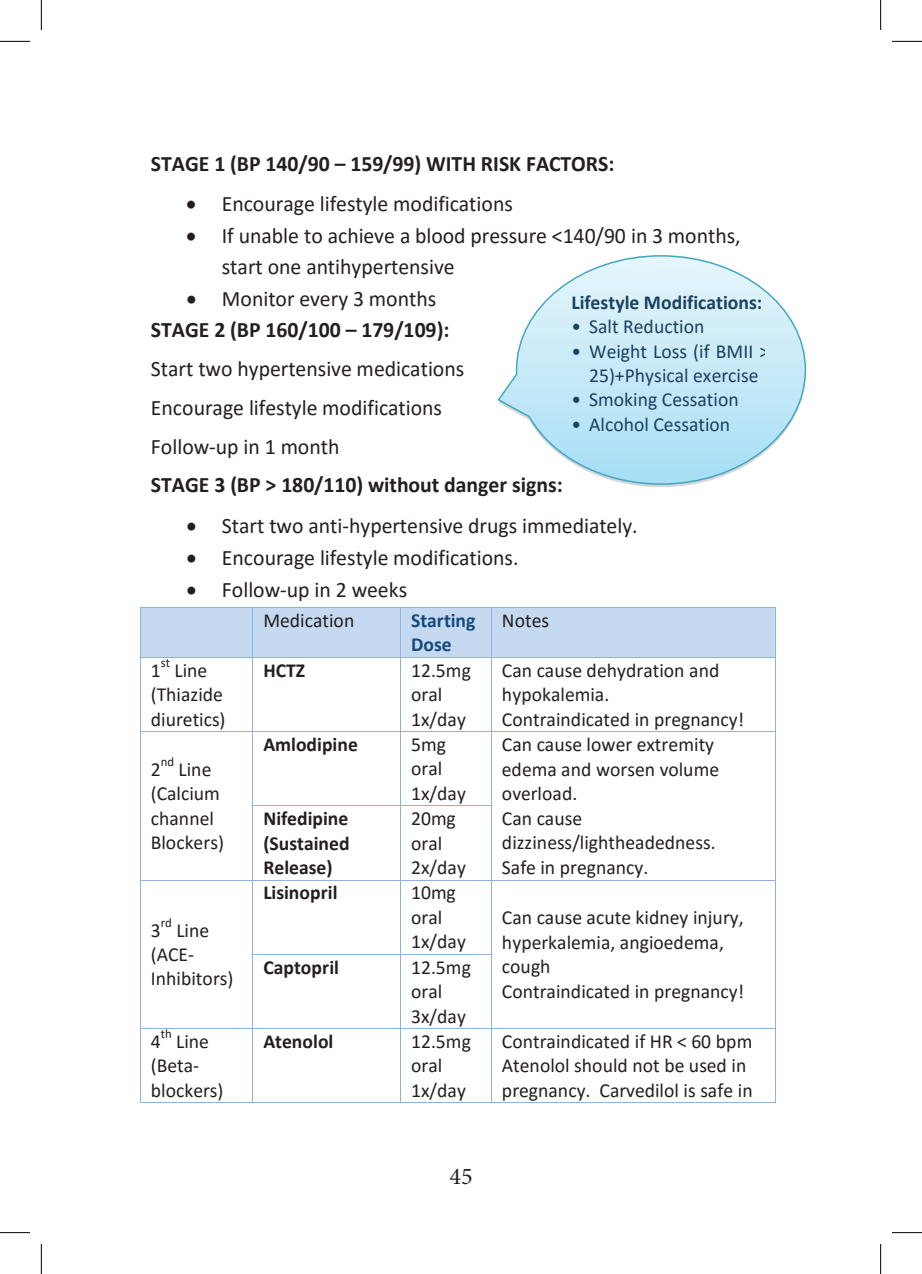
<style>
.page{position:relative;width:922px;height:1274px;background:#fff}
.page>*{position:absolute;margin:0;border:0;box-sizing:border-box;transform-origin:0 0}
.t1{font:24px "Minion Pro";color:#231f20}
.t2{font:22px/38.8px "Calibri";color:#231f20}
.t3{font:700 22px/30.8px "Calibri";letter-spacing:-.005em;color:#231f20}
.t4{font:20px/24.4px "Calibri";color:#231f20}
.t5{font:20px/24.4px "Calibri";color:#1c4060;text-align:center}
.t6{font:700 20px/24.4px "Calibri";color:#231f20;text-align:justify}
.t7{font:700 20px "Calibri";color:#1c4060}
.t8{font:700 20px/24.4px "Calibri";color:#16497d}
.t9{font:13px "Calibri";color:#231f20}
.s1{font-weight:400}
</style>
<div class="page">
<div style="left:141px;top:607px;width:111px;height:49px;background:#c5daf0"></div>
<div style="left:253px;top:607px;width:147px;height:49px;background:#c5daf0"></div>
<div style="left:401px;top:607px;width:90px;height:49px;background:#c5daf0"></div>
<div style="left:492px;top:607px;width:283px;height:49px;background:#c5daf0"></div>
<hr style="left:141px;top:606px;width:111px;height:1px;background:#8eb3de">
<hr style="left:253px;top:606px;width:147px;height:1px;background:#8eb3de">
<hr style="left:401px;top:606px;width:90px;height:1px;background:#8eb3de">
<hr style="left:492px;top:606px;width:283px;height:1px;background:#8eb3de">
<hr style="left:140px;top:607px;width:1px;height:49px;background:#8eb3de">
<hr style="left:252px;top:607px;width:1px;height:49px;background:#8eb3de">
<hr style="left:400px;top:607px;width:1px;height:49px;background:#8eb3de">
<hr style="left:491px;top:607px;width:1px;height:49px;background:#8eb3de">
<hr style="left:775px;top:607px;width:1px;height:49px;background:#8eb3de">
<hr style="left:141px;top:656px;width:111px;height:1px;background:#8eb3de">
<hr style="left:253px;top:656px;width:147px;height:1px;background:#8eb3de">
<hr style="left:401px;top:656px;width:90px;height:1px;background:#8eb3de">
<hr style="left:492px;top:656px;width:283px;height:1px;background:#8eb3de">
<hr style="left:140px;top:657px;width:1px;height:73px;background:#8eb3de">
<hr style="left:252px;top:657px;width:1px;height:73px;background:#8eb3de">
<hr style="left:400px;top:657px;width:1px;height:73px;background:#8eb3de">
<hr style="left:491px;top:657px;width:1px;height:73px;background:#8eb3de">
<hr style="left:775px;top:657px;width:1px;height:73px;background:#8eb3de">
<hr style="left:141px;top:730px;width:111px;height:1px;background:#8eb3de">
<hr style="left:253px;top:730px;width:147px;height:1px;background:#8eb3de">
<hr style="left:401px;top:730px;width:90px;height:1px;background:#8eb3de">
<hr style="left:492px;top:730px;width:283px;height:1px;background:#8eb3de">
<hr style="left:140px;top:731px;width:1px;height:74px;background:#8eb3de">
<hr style="left:252px;top:731px;width:1px;height:74px;background:#8eb3de">
<hr style="left:400px;top:731px;width:1px;height:74px;background:#8eb3de">
<hr style="left:491px;top:731px;width:1px;height:74px;background:#8eb3de">
<hr style="left:775px;top:731px;width:1px;height:74px;background:#8eb3de">
<hr style="left:253px;top:805px;width:147px;height:1px;background:#8eb3de">
<hr style="left:401px;top:805px;width:90px;height:1px;background:#8eb3de">
<hr style="left:140px;top:806px;width:1px;height:73px;background:#8eb3de">
<hr style="left:252px;top:806px;width:1px;height:73px;background:#8eb3de">
<hr style="left:400px;top:806px;width:1px;height:73px;background:#8eb3de">
<hr style="left:491px;top:806px;width:1px;height:73px;background:#8eb3de">
<hr style="left:775px;top:806px;width:1px;height:73px;background:#8eb3de">
<hr style="left:141px;top:879px;width:111px;height:1px;background:#8eb3de">
<hr style="left:253px;top:879px;width:147px;height:1px;background:#8eb3de">
<hr style="left:401px;top:879px;width:90px;height:1px;background:#8eb3de">
<hr style="left:492px;top:879px;width:283px;height:1px;background:#8eb3de">
<hr style="left:140px;top:880px;width:1px;height:73px;background:#8eb3de">
<hr style="left:252px;top:880px;width:1px;height:73px;background:#8eb3de">
<hr style="left:400px;top:880px;width:1px;height:73px;background:#8eb3de">
<hr style="left:491px;top:880px;width:1px;height:73px;background:#8eb3de">
<hr style="left:775px;top:880px;width:1px;height:73px;background:#8eb3de">
<hr style="left:253px;top:953px;width:147px;height:1px;background:#8eb3de">
<hr style="left:401px;top:953px;width:90px;height:1px;background:#8eb3de">
<hr style="left:140px;top:954px;width:1px;height:74px;background:#8eb3de">
<hr style="left:252px;top:954px;width:1px;height:74px;background:#8eb3de">
<hr style="left:400px;top:954px;width:1px;height:74px;background:#8eb3de">
<hr style="left:491px;top:954px;width:1px;height:74px;background:#8eb3de">
<hr style="left:775px;top:954px;width:1px;height:74px;background:#8eb3de">
<hr style="left:141px;top:1028px;width:111px;height:1px;background:#8eb3de">
<hr style="left:253px;top:1028px;width:147px;height:1px;background:#8eb3de">
<hr style="left:401px;top:1028px;width:90px;height:1px;background:#8eb3de">
<hr style="left:492px;top:1028px;width:283px;height:1px;background:#8eb3de">
<hr style="left:140px;top:1029px;width:1px;height:73px;background:#8eb3de">
<hr style="left:141px;top:1102px;width:111px;height:1px;background:#8eb3de">
<hr style="left:252px;top:1029px;width:1px;height:73px;background:#8eb3de">
<hr style="left:253px;top:1102px;width:147px;height:1px;background:#8eb3de">
<hr style="left:400px;top:1029px;width:1px;height:73px;background:#8eb3de">
<hr style="left:401px;top:1102px;width:90px;height:1px;background:#8eb3de">
<hr style="left:491px;top:1029px;width:1px;height:73px;background:#8eb3de">
<hr style="left:492px;top:1102px;width:283px;height:1px;background:#8eb3de">
<hr style="left:775px;top:1029px;width:1px;height:73px;background:#8eb3de">
<svg style="left:497px;top:255px;width:310px;height:230px"></svg>
<hr style="left:0;top:41px;width:30px;height:1px;background:#000">
<hr style="left:892px;top:41px;width:30px;height:1px;background:#000">
<hr style="left:0;top:1232px;width:30px;height:1px;background:#000">
<hr style="left:892px;top:1232px;width:30px;height:1px;background:#000">
<hr style="left:41px;top:0;width:1px;height:30px;background:#000">
<hr style="left:41px;top:1243px;width:1px;height:30px;background:#000">
<hr style="left:880px;top:0;width:1px;height:30px;background:#000">
<hr style="left:880px;top:1243px;width:1px;height:30px;background:#000">
<p class="t3" style="left:151px;top:147px;width:465px">STAGE 1 (BP 140/90 – 159/99) WITH RISK FACTORS:</p>
<p class="t2" style="left:186px;top:184px;width:328px">• Encourage lifestyle modifications</p>
<p class="t2" style="left:222px;top:219px;width:520px;line-height:31px;text-indent:-35px">• If unable to achieve a blood pressure &lt;140/90 in 3 months, start one antihypertensive</p>
<p class="t3" style="left:151px;top:282px;width:300px;text-indent:35px">• <span class="s1">Monitor every 3 months<br></span>STAGE 2 (BP 160/100 – 179/109):</p>
<p class="t2" style="left:151px;top:348px;width:315px">Start two hypertensive medications<br>Encourage lifestyle modifications<br>Follow-up in 1 month</p>
<p class="t3" style="left:151px;top:469px;width:413px">STAGE 3 (BP &gt; 180/110) without danger signs:</p>
<p class="t2" style="left:186px;top:505px;width:453px">• Start two anti-hypertensive drugs immediately.</p>
<p class="t2" style="left:186px;top:537px;width:334px">• Encourage lifestyle modifications.</p>
<p class="t2" style="left:186px;top:569px;width:222px">• Follow-up in 2 weeks</p>
<p class="t4" style="left:263px;top:607px;width:92px">Medication</p>
<p class="t8" style="left:411px;top:607px;width:66px">Starting<br>Dose</p>
<p class="t4" style="left:502px;top:607px;width:49px">Notes</p>
<p class="t4" style="left:151px;top:657px;width:11px">1</p>
<p class="t7" style="left:571px;top:288px;width:192px">Lifestyle Modifications:</p>
<p class="t5" style="left:571px;top:314px;width:134px">• Salt Reduction</p>
<p class="t5" style="left:571px;top:338px;width:199px">• Weight Loss (if BMII &gt;<br>25)+Physical exercise</p>
<p class="t5" style="left:571px;top:387px;width:169px">• Smoking Cessation</p>
<p class="t5" style="left:571px;top:411px;width:160px">• Alcohol Cessation</p>
<p class="t9" style="left:161px;top:653px;width:11px">st</p>
<p class="t4" style="left:151px;top:657px;width:76px;text-align:center">Line (Thiazide diuretics)</p>
<p class="t6" style="left:263px;top:657px;width:43px">HCTZ</p>
<p class="t4" style="left:411px;top:657px;width:61px">12.5mg oral<br>1x/day</p>
<p class="t4" style="left:502px;top:657px;width:244px">Can cause dehydration and hypokalemia.<br>Contraindicated in pregnancy!</p>
<p class="t4" style="left:151px;top:756px;width:11px">2</p>
<p class="t6" style="left:263px;top:731px;width:96px">Amlodipine</p>
<p class="t4" style="left:411px;top:731px;width:56px">5mg oral<br>1x/day</p>
<p class="t4" style="left:502px;top:731px;width:219px">Can cause lower extremity edema and worsen volume overload.<br>Can cause dizziness/lightheadedness.<br>Safe in pregnancy.</p>
<p class="t9" style="left:161px;top:752px;width:15px">nd</p>
<p class="t4" style="left:151px;top:756px;width:75px;text-indent:28px">Line (Calcium channel<br>Blockers)</p>
<p class="t6" style="left:263px;top:805px;width:88px">Nifedipine (Sustained Release)</p>
<p class="t4" style="left:411px;top:805px;width:56px">20mg oral<br>2x/day</p>
<p class="t9" style="left:161px;top:913px;width:13px">rd</p>
<p class="t4" style="left:151px;top:917px;width:84px;text-indent:26px">Line (ACE-<br>Inhibitors)</p>
<p class="t4" style="left:151px;top:917px;width:11px">3</p>
<p class="t6" style="left:263px;top:879px;width:76px">Lisinopril</p>
<p class="t4" style="left:411px;top:880px;width:56px">10mg oral<br>1x/day</p>
<p class="t6" style="left:263px;top:954px;width:77px">Captopril</p>
<p class="t4" style="left:411px;top:954px;width:61px">12.5mg oral<br>3x/day</p>
<p class="t4" style="left:502px;top:905px;width:244px">Can cause acute kidney injury, hyperkalemia, angioedema, cough<br>Contraindicated in pregnancy!</p>
<p class="t9" style="left:161px;top:1024px;width:12px">th</p>
<p class="t4" style="left:151px;top:1028px;width:74px;text-indent:25px">Line (Beta&shy;blockers)</p>
<p class="t6" style="left:263px;top:1028px;width:72px">Atenolol</p>
<p class="t4" style="left:411px;top:1028px;width:61px">12.5mg oral<br>1x/day</p>
<p class="t4" style="left:502px;top:1028px;width:252px">Contraindicated if HR &lt; 60 bpm<br>Atenolol should not be used in pregnancy. Carvedilol is safe in</p>
<p class="t4" style="left:151px;top:1028px;width:11px">4</p>
<p class="t1" style="left:449px;top:1159px;width:25px">45</p>
</div>
